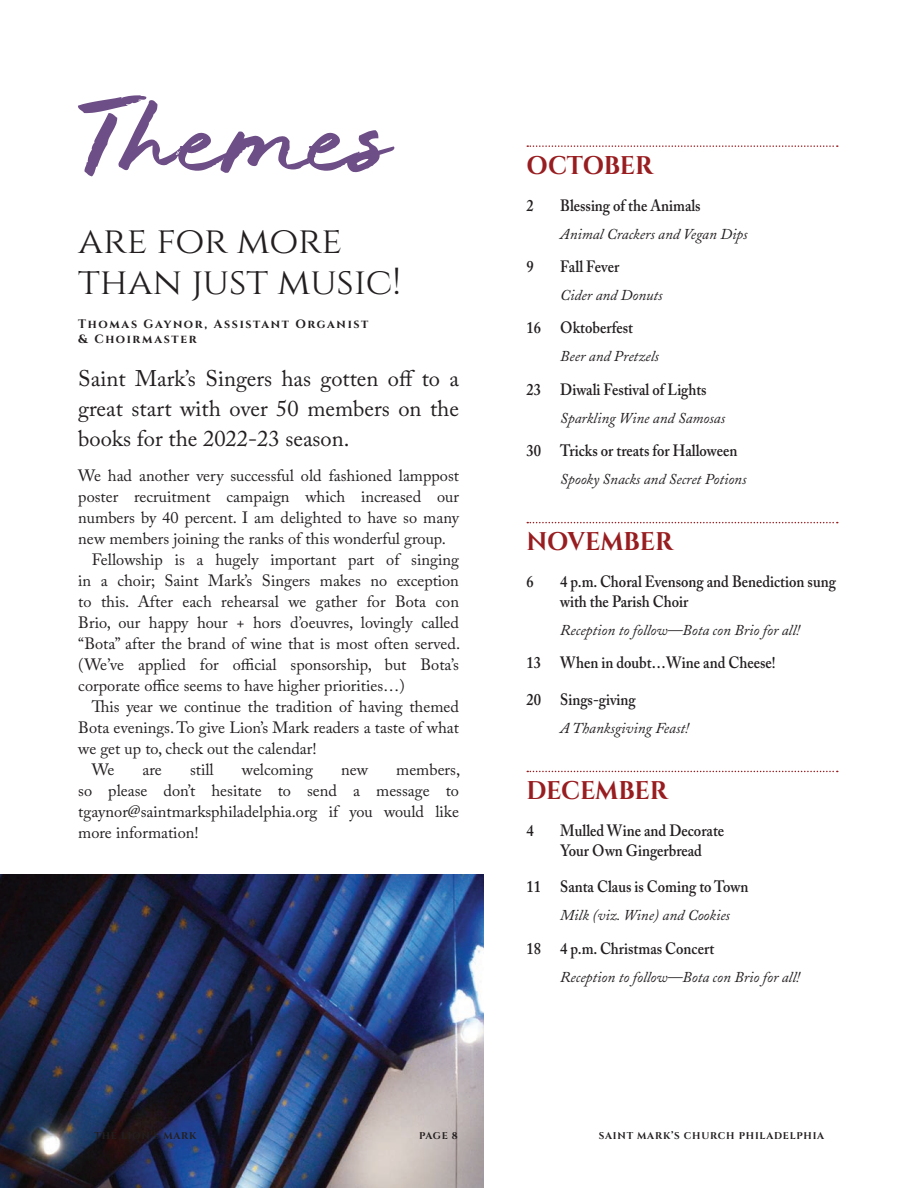
<style>
.page{position:relative;width:918px;height:1188px;background:#fff}
.page>*{position:absolute;margin:0;border:0;box-sizing:border-box;transform-origin:0 0}
.t1{font:129px "Break Loose";color:#6e4e86}
.t2{font:37.5px/40.5px "Cinzel";color:#231f20}
.t3{font:25.5px "Cinzel";letter-spacing:-.005em;color:#981d20;scale:.95 1}
.t4{font:22.5px/30px "Adobe Caslon Pro";color:#231f20;text-align:justify}
.t5{font:16.35px/21px "Adobe Caslon Pro";color:#231f20;text-align:justify}
.t6{font:600 16.35px/19.8px "Adobe Caslon Pro";color:#231f20;scale:.89 1}
.t7{font:italic 15px "Adobe Caslon";color:#231f20}
.t8{font:12px/14.4px "Cinzel";letter-spacing:.14em;color:#231f20}
.t9{font:9.75px "Cinzel";letter-spacing:.08em;color:#231f20}
</style>
<div class="page">
<svg style="left:527px;top:145px;width:311px;height:2px"></svg>
<svg style="left:527px;top:522px;width:311px;height:1px"></svg>
<svg style="left:527px;top:771px;width:311px;height:1px"></svg>
<img style="left:0;top:875px;width:484px;height:313px">
<h1 class="t1" style="left:78px;top:88px;width:314px">Themes</h1>
<h2 class="t2" style="left:78px;top:222px;width:324px">are for more than just music!</h2>
<p class="t8" style="left:78px;top:317px;width:292px">Thomas Gaynor, Assistant Organist &amp; Choirmaster</p>
<h3 class="t4" style="left:78px;top:363px;width:382px">Saint Mark’s Singers has gotten off to a great start with over 50 members on the books for the 2022-23 season.</h3>
<p class="t5" style="left:78px;top:464px;width:382px">We had another very successful old fashioned lamppost</p>
<p class="t5" style="left:78px;top:485px;width:382px">poster recruitment campaign which increased our</p>
<p class="t5" style="left:78px;top:506px;width:382px">numbers by 40 percent. I am delighted to have so many</p>
<p class="t5" style="left:78px;top:527px;width:369px">new members joining the ranks of this wonderful group.</p>
<p class="t5" style="left:92px;top:548px;width:369px">Fellowship is a hugely important part of singing</p>
<p class="t5" style="left:78px;top:569px;width:382px">in a choir; Saint Mark’s Singers makes no exception</p>
<p class="t5" style="left:78px;top:590px;width:382px">to this. After each rehearsal we gather for Bota con</p>
<p class="t5" style="left:78px;top:611px;width:382px">Brio, our happy hour + hors d’oeuvres, lovingly called</p>
<p class="t5" style="left:78px;top:632px;width:383px">“Bota” after the brand of wine that is most often served.</p>
<p class="t5" style="left:78px;top:653px;width:382px">(We’ve applied for official sponsorship, but Bota’s</p>
<p class="t5" style="left:78px;top:674px;width:328px">corporate office seems to have higher priorities…)</p>
<p class="t5" style="left:92px;top:695px;width:369px">This year we continue the tradition of having themed</p>
<p class="t5" style="left:78px;top:716px;width:382px">Bota evenings. To give Lion’s Mark readers a taste of what</p>
<p class="t5" style="left:78px;top:737px;width:240px">we get up to, check out the calendar!</p>
<p class="t5" style="left:92px;top:758px;width:24px">We</p>
<p class="t5" style="left:143px;top:758px;width:21px">are</p>
<p class="t5" style="left:190px;top:758px;width:25px">still</p>
<p class="t5" style="left:242px;top:758px;width:73px">welcoming</p>
<p class="t5" style="left:341px;top:758px;width:28px">new</p>
<p class="t5" style="left:78px;top:758px;width:383px;text-indent:318px">members, so please don’t hesitate to send a message to tgaynor@saintmarksphiladelphia.org if you would like more information!</p>
<h3 class="t3" style="left:526px;top:149px;width:135px">OCTOBER</h3>
<p class="t6" style="left:526px;top:195px;width:10px">2</p>
<p class="t6" style="left:560px;top:195px;width:159px">Blessing of the Animals</p>
<p class="t7" style="left:560px;top:225px;width:189px">Animal Crackers and Vegan Dips</p>
<p class="t6" style="left:526px;top:256px;width:10px">9</p>
<p class="t6" style="left:560px;top:256px;width:68px">Fall Fever</p>
<p class="t7" style="left:560px;top:287px;width:104px">Cider and Donuts</p>
<p class="t6" style="left:526px;top:318px;width:121px">16 Oktoberfest</p>
<p class="t7" style="left:560px;top:348px;width:100px">Beer and Pretzels</p>
<p class="t6" style="left:526px;top:379px;width:204px">23 Diwali Festival of Lights</p>
<p class="t7" style="left:560px;top:409px;width:166px">Sparkling Wine and Samosas</p>
<p class="t6" style="left:526px;top:440px;width:238px">30 Tricks or treats for Halloween</p>
<p class="t7" style="left:560px;top:471px;width:188px">Spooky Snacks and Secret Potions</p>
<h3 class="t3" style="left:526px;top:525px;width:156px">NOVEMBER</h3>
<p class="t6" style="left:526px;top:571px;width:10px">6</p>
<p class="t6" style="left:560px;top:571px;width:311px">4 p.m. Choral Evensong and Benediction sung with the Parish Choir</p>
<p class="t7" style="left:560px;top:622px;width:242px">Reception to follow—Bota con Brio for all!</p>
<p class="t6" style="left:526px;top:653px;width:281px">13 When in doubt…Wine and Cheese!</p>
<p class="t6" style="left:526px;top:689px;width:124px">20 Sings-giving</p>
<p class="t7" style="left:560px;top:720px;width:130px">A Thanksgiving Feast!</p>
<h3 class="t3" style="left:526px;top:774px;width:150px">DECEMBER</h3>
<p class="t6" style="left:526px;top:820px;width:10px">4</p>
<p class="t6" style="left:560px;top:820px;width:186px">Mulled Wine and Decorate<br>Your Own Gingerbread</p>
<p class="t6" style="left:526px;top:877px;width:251px">11 Santa Claus is Coming to Town</p>
<p class="t7" style="left:560px;top:907px;width:171px">Milk (viz. Wine) and Cookies</p>
<p class="t6" style="left:526px;top:938px;width:213px">18 4 p.m. Christmas Concert</p>
<p class="t7" style="left:560px;top:968px;width:242px">Reception to follow—Bota con Brio for all!</p>
<p class="t9" style="left:419px;top:1130px;width:40px">PAGE 8</p>
<p class="t9" style="left:599px;top:1130px;width:227px">SAINT MARK’S CHURCH PHILADELPHIA</p>
</div>
